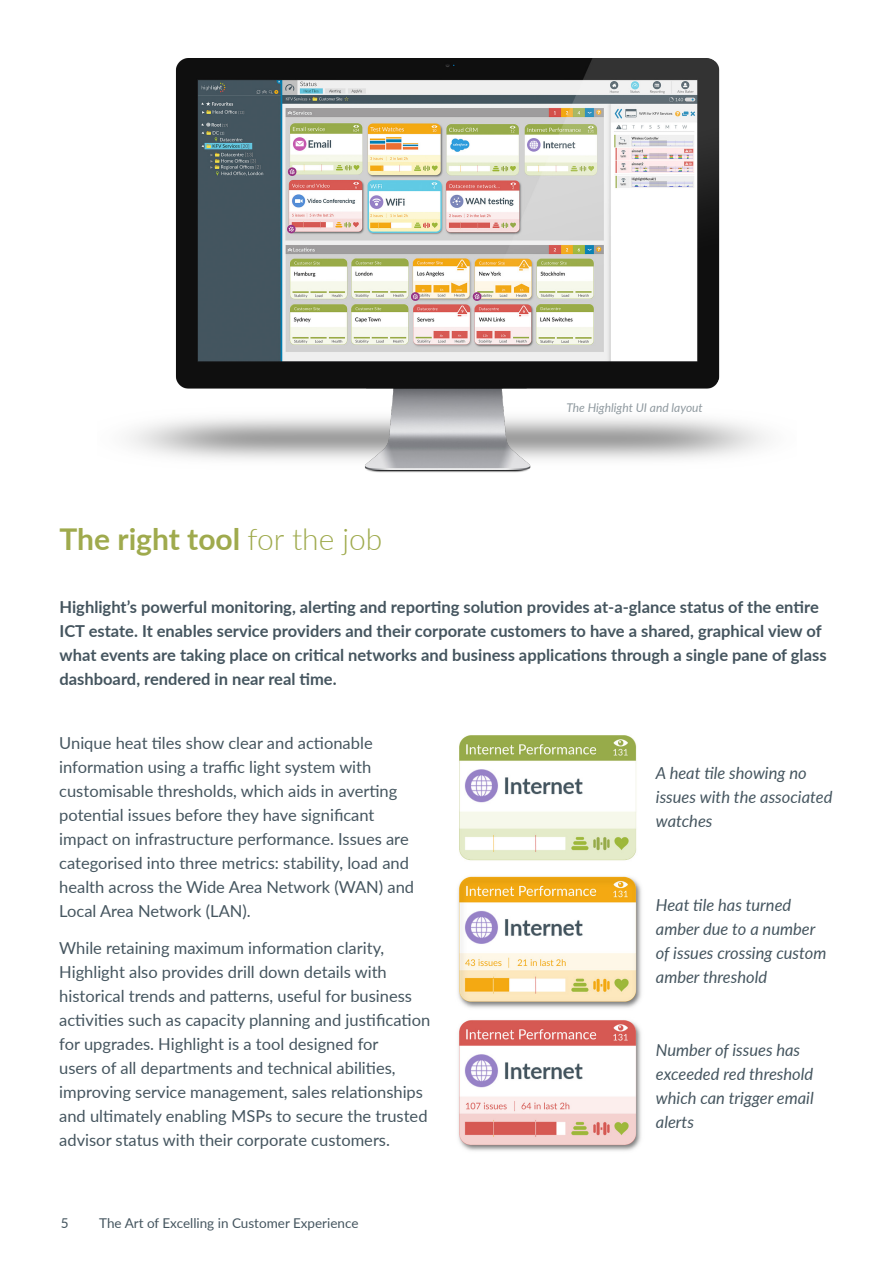
<style>
.page{position:relative;width:893px;height:1263px;background:#fff}
.page>*{position:absolute;margin:0;border:0;box-sizing:border-box;transform-origin:0 0}
.t1{font:700 30px "Lato";color:#9faa4d}
.body{font:16.5px/24px "Lato";color:#45555f}
.body-2{font:700 16.5px/24px "Lato";color:#45555f}
.body-3{font:italic 16.5px/24px "Lato";color:#45555f}
.t2{font:13.5px "Lato";color:#45555f}
.body-4{font:italic 12px "Lato";color:#8f999f}
.s1{font-weight:300}
</style>
<div class="page">
<img style="left:458px;top:735px;width:184px;height:416px">
<img style="left:129px;top:58px;width:637px;height:415px">
<p class="t1" style="left:60px;top:517px;width:324px">The right tool <span class="s1">for the job</span></p>
<p class="body-4" style="left:566px;top:399px;width:138px">The Highlight UI and layout</p>
<p class="body-2" style="left:60px;top:595px;width:768px">Highlight’s powerful monitoring, alerting and reporting solution provides at-a-glance status of the entire ICT estate. It enables service providers and their corporate customers to have a shared, graphical view of what events are taking place on critical networks and business applications through a single pane of glass dashboard, rendered in near real time.</p>
<p class="body" style="left:59px;top:730px;width:356px">Unique heat tiles show clear and actionable information using a traffic light system with customisable thresholds, which aids in averting potential issues before they have significant impact on infrastructure performance. Issues are categorised into three metrics: stability, load and health across the Wide Area Network (WAN) and Local Area Network (LAN).</p>
<p class="body" style="left:59px;top:935px;width:372px">While retaining maximum information clarity, Highlight also provides drill down details with historical trends and patterns, useful for business activities such as capacity planning and justification for upgrades. Highlight is a tool designed for<br>users of all departments and technical abilities, improving service management, sales relationships and ultimately enabling MSPs to secure the trusted advisor status with their corporate customers.</p>
<p class="t2" style="left:61px;top:1213px;width:9px">5</p>
<p class="t2" style="left:99px;top:1213px;width:261px">The Art of Excelling in Customer Experience</p>
<p class="body-3" style="left:656px;top:760px;width:178px">A heat tile showing no issues with the associated watches</p>
<p class="body-3" style="left:656px;top:892px;width:172px">Heat tile has turned amber due to a number of issues crossing custom amber threshold</p>
<p class="body-3" style="left:656px;top:1037px;width:159px">Number of issues has exceeded red threshold which can trigger email alerts</p>
</div>
